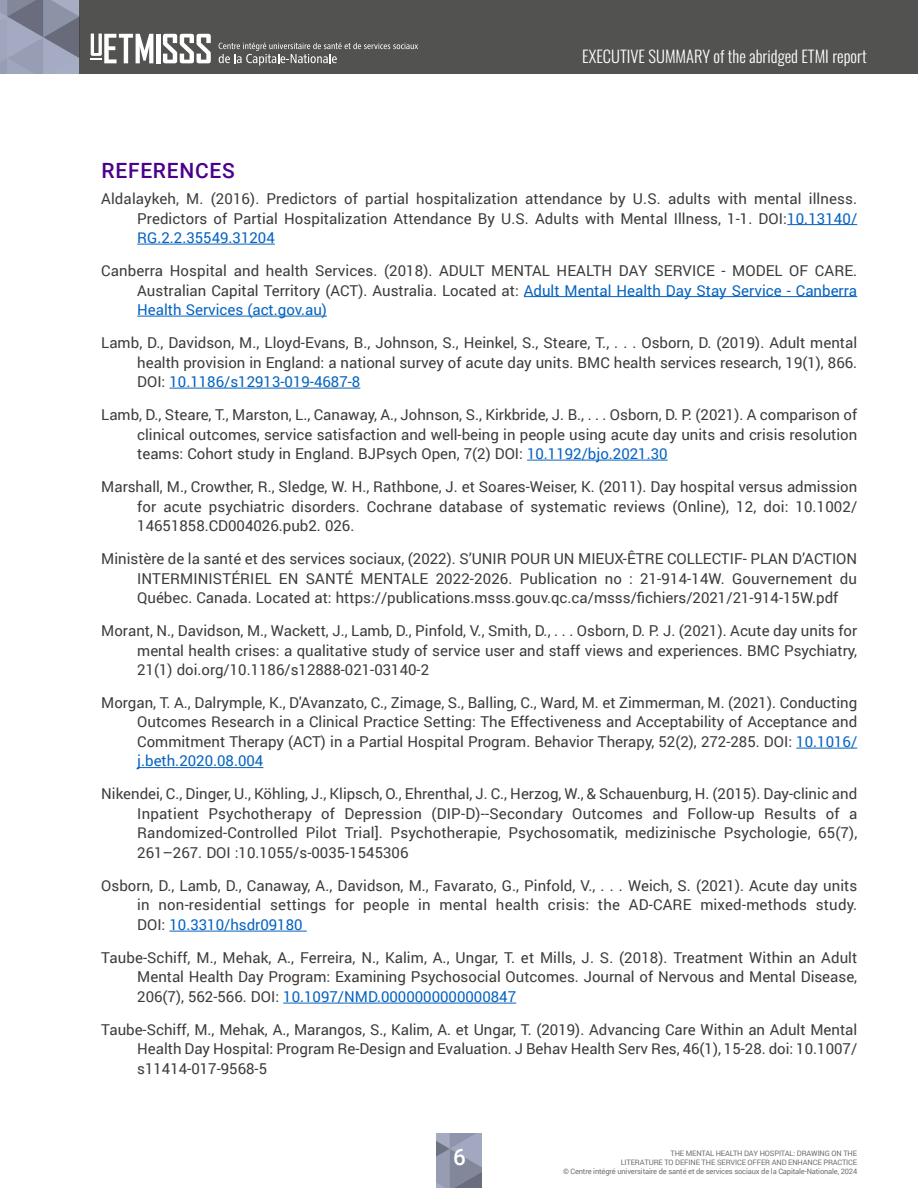
<style>
.page{position:relative;width:918px;height:1188px;background:#fff}
.page>*{position:absolute;margin:0;border:0;box-sizing:border-box;transform-origin:0 0}
.t1{font:500 22.5px "Roboto";color:#fff}
.t2{font:500 21px "Roboto";letter-spacing:.035em;color:#4b008c}
.t3{font:300 16.5px "Oswald";color:#fff}
.t4{font:15px/19.5px "Roboto";color:#3c3c3b;text-align:justify}
.t5{font:7.5px/9px "Roboto";letter-spacing:-.02em;color:#706f6f;text-align:right}
.s1{color:#0563c1}
</style>
<div class="page">
<svg style="left:436px;top:1134px;width:46px;height:54px;background:#8d93a7"></svg>
<div style="left:0;top:0;width:918px;height:74px;background:#525251"></div>
<svg style="left:0;top:0;width:79px;height:74px;background:#8e94a8"></svg>
<hr style="left:156px;top:34px;width:4px;height:29px;background:#fff">
<svg style="left:163px;top:34px;width:48px;height:29px"></svg>
<svg style="left:91px;top:34px;width:62px;height:29px"></svg>
<svg style="left:219px;top:43px;width:199px;height:23px"></svg>
<hr style="left:787px;top:224px;width:70px;height:1px;background:#0563c1">
<hr style="left:137px;top:244px;width:138px;height:1px;background:#0563c1">
<hr style="left:524px;top:296px;width:333px;height:1px;background:#0563c1">
<hr style="left:137px;top:316px;width:190px;height:1px;background:#0563c1">
<hr style="left:169px;top:388px;width:191px;height:1px;background:#0563c1">
<hr style="left:527px;top:460px;width:141px;height:1px;background:#0563c1">
<hr style="left:796px;top:748px;width:61px;height:1px;background:#0563c1">
<hr style="left:137px;top:767px;width:126px;height:1px;background:#0563c1">
<hr style="left:169px;top:931px;width:138px;height:1px;background:#0563c1">
<hr style="left:283px;top:1003px;width:233px;height:1px;background:#0563c1">
<p class="t3" style="left:582px;top:42px;width:286px">EXECUTIVE SUMMARY of the abridged ETMI report</p>
<h2 class="t2" style="left:102px;top:156px;width:135px">REFERENCES</h2>
<p class="t4" style="left:137px;top:188px;width:721px;text-indent:-36px">Aldalaykeh, M. (2016). Predictors of partial hospitalization attendance by U.S. adults with mental illness.<br>Predictors of Partial Hospitalization Attendance By U.S. Adults with Mental Illness, 1-1. DOI:<span class="s1">10.13140/ RG.2.2.35549.31204</span></p>
<p class="t4" style="left:137px;top:260px;width:722px;text-indent:-36px">Canberra Hospital and health Services. (2018). ADULT MENTAL HEALTH DAY SERVICE - MODEL OF CARE.<br>Australian Capital Territory (ACT). Australia. Located at: <span class="s1">Adult Mental Health Day Stay Service - Canberra Health Services (act.gov.au)</span></p>
<p class="t4" style="left:137px;top:332px;width:722px;text-indent:-36px">Lamb, D., Davidson, M., Lloyd-Evans, B., Johnson, S., Heinkel, S., Steare, T., . . . Osborn, D. (2019). Adult mental health provision in England: a national survey of acute day units. BMC health services research, 19(1), 866.<br>DOI: <span class="s1">10.1186/s12913-019-4687-8</span></p>
<p class="t4" style="left:137px;top:404px;width:721px;text-indent:-36px">Lamb, D., Steare, T., Marston, L., Canaway, A., Johnson, S., Kirkbride, J. B., . . . Osborn, D. P. (2021). A comparison of clinical outcomes, service satisfaction and well-being in people using acute day units and crisis resolution teams: Cohort study in England. BJPsych Open, 7(2) DOI: <span class="s1">10.1192/bjo.2021.30</span></p>
<p class="t4" style="left:137px;top:476px;width:722px;text-indent:-36px">Marshall, M., Crowther, R., Sledge, W. H., Rathbone, J. et Soares-Weiser, K. (2011). Day hospital versus admission for acute psychiatric disorders. Cochrane database of systematic reviews (Online), 12, doi: 10.1002/ 14651858.CD004026.pub2. 026.</p>
<p class="t4" style="left:137px;top:548px;width:722px;text-indent:-36px">Ministère de la santé et des services sociaux, (2022). S’UNIR POUR UN MIEUX-ÊTRE COLLECTIF- PLAN D’ACTION INTERMINISTÉRIEL EN SANTÉ MENTALE 2022-2026. Publication no : 21-914-14W. Gouvernement du Québec. Canada. Located at: https://publications.msss.gouv.qc.ca/msss/fichiers/2021/21-914-15W.pdf</p>
<p class="t4" style="left:137px;top:620px;width:722px;text-indent:-36px">Morant, N., Davidson, M., Wackett, J., Lamb, D., Pinfold, V., Smith, D., . . . Osborn, D. P. J. (2021). Acute day units for mental health crises: a qualitative study of service user and staff views and experiences. BMC Psychiatry, 21(1) doi.org/10.1186/s12888-021-03140-2</p>
<p class="t4" style="left:137px;top:692px;width:721px;text-indent:-36px">Morgan, T. A., Dalrymple, K., D'Avanzato, C., Zimage, S., Balling, C., Ward, M. et Zimmerman, M. (2021). Conducting Outcomes Research in a Clinical Practice Setting: The Effectiveness and Acceptability of Acceptance and Commitment Therapy (ACT) in a Partial Hospital Program. Behavior Therapy, 52(2), 272-285. DOI: <span class="s1">10.1016/ j.beth.2020.08.004</span></p>
<p class="t4" style="left:137px;top:784px;width:722px;text-indent:-36px">Nikendei, C., Dinger, U., Köhling, J., Klipsch, O., Ehrenthal, J. C., Herzog, W., &amp; Schauenburg, H. (2015). Day-clinic and Inpatient Psychotherapy of Depression (DIP-D)--Secondary Outcomes and Follow-up Results of a Randomized-Controlled Pilot Trial]. Psychotherapie, Psychosomatik, medizinische Psychologie, 65(7), 261–267. DOI :10.1055/s-0035-1545306</p>
<p class="t4" style="left:137px;top:875px;width:722px;text-indent:-36px">Osborn, D., Lamb, D., Canaway, A., Davidson, M., Favarato, G., Pinfold, V., . . . Weich, S. (2021). Acute day units in non-residential settings for people in mental health crisis: the AD-CARE mixed-methods study.<br>DOI: <span class="s1">10.3310/hsdr09180</span></p>
<p class="t4" style="left:137px;top:947px;width:722px;text-indent:-36px">Taube-Schiff, M., Mehak, A., Ferreira, N., Kalim, A., Ungar, T. et Mills, J. S. (2018). Treatment Within an Adult Mental Health Day Program: Examining Psychosocial Outcomes. Journal of Nervous and Mental Disease, 206(7), 562-566. DOI: <span class="s1">10.1097/NMD.0000000000000847</span></p>
<p class="t4" style="left:137px;top:1019px;width:721px;text-indent:-36px">Taube-Schiff, M., Mehak, A., Marangos, S., Kalim, A. et Ungar, T. (2019). Advancing Care Within an Adult Mental Health Day Hospital: Program Re-Design and Evaluation. J Behav Health Serv Res, 46(1), 15-28. doi: 10.1007/ s11414-017-9568-5</p>
<h1 class="t1" style="left:453px;top:1141px;width:14px">6</h1>
<p class="t5" style="left:563px;top:1149px;width:296px">THE MENTAL HEALTH DAY HOSPITAL: DRAWING ON THE<br>LITERATURE TO DEFINE THE SERVICE OFFER AND ENHANCE PRACTICE<br>© Centre intégré universitaire de santé et de services sociaux de la Capitale-Nationale, 2024</p>
</div>
